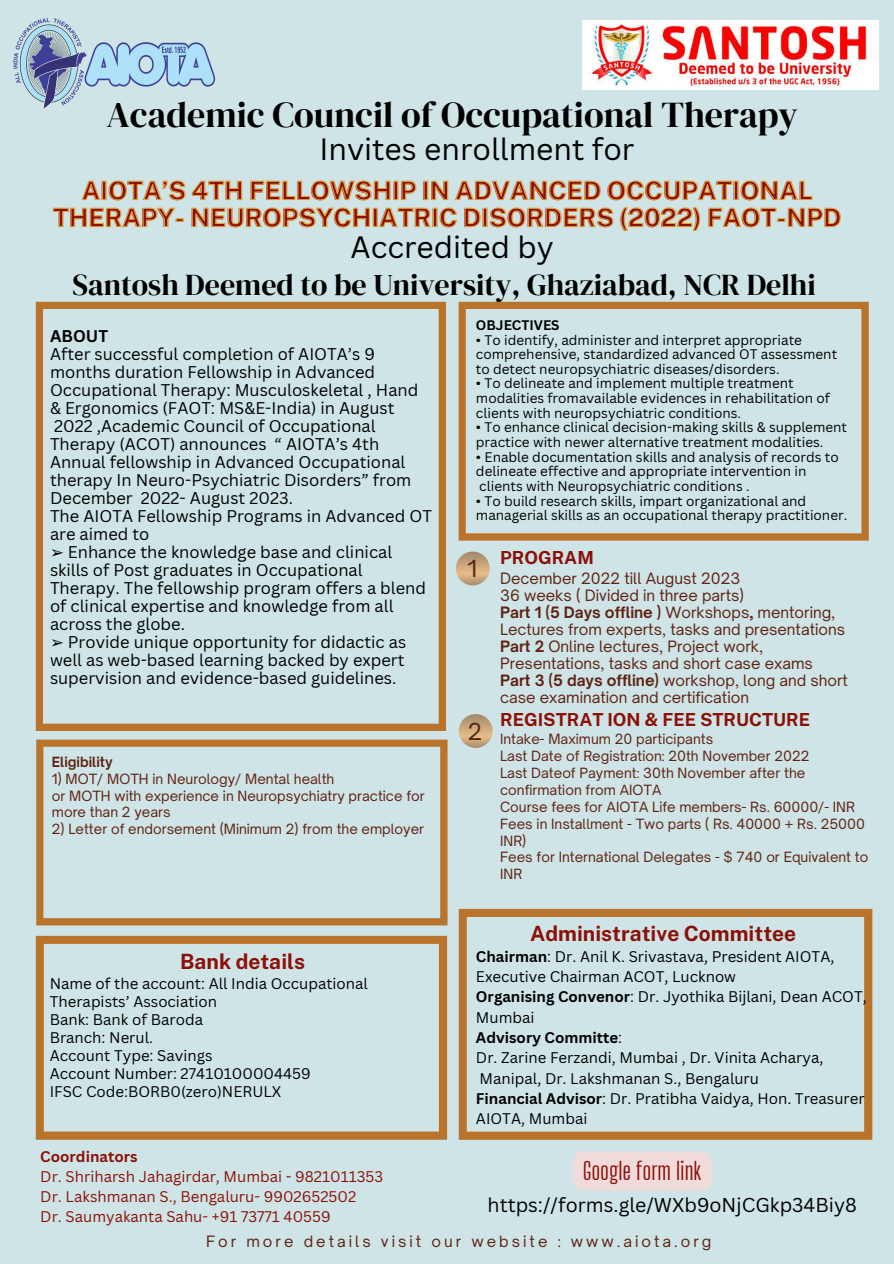
<style>
.page{position:relative;width:894px;height:1264px;background:#fff}
.page>*{position:absolute;margin:0;border:0;box-sizing:border-box;transform-origin:0 0}
.t1{font:36px "DM Serif Display";color:#000}
.t2{font:30px "DM Serif Display";color:#000}
.t3{font:30px "Canva Sans";color:#000}
.t4{font:700 25.5px/27px "Public Sans";color:#8b1008;text-align:center}
.t5{font:24px "Big Shoulders Display";color:#8b1008}
.t6{font:22.5px "Open Sauce One";color:#532815}
.t7{font:700 21px "Public Sans";color:#8b1008}
.t8{font:19.5px "Canva Sans";color:#000}
.t9{font:700 18px "Public Sans";color:#8b1008}
.t10{font:16.5px/18px "Canva Sans";color:#000}
.t11{font:700 16.5px "Canva Sans";color:#000}
.t12{font:15px/20.2px "Canva Sans";color:#000}
.t13{font:15px/17px "Open Sauce One";color:#602313}
.t14{font:15px/20.2px "Canva Sans";color:#8b1008}
.t15{font:15px "Open Sauce One";letter-spacing:.2em;color:#602313}
.t16{font:700 15px "Canva Sans";color:#8b1008}
.t17{font:13.5px/14.7px "Canva Sans";color:#000}
.t18{font:13.5px/17px "Open Sauce One";color:#602313}
.t19{font:700 13.5px "Open Sauce One";color:#602313}
.t20{font:700 13.5px "Canva Sans";color:#000}
.s1{font-family:"DejaVu Sans"}
.s2{font-weight:700}
</style>
<div class="page">
<div style="left:0;top:0;width:893px;height:1263px;background:#cee4e6"></div>
<svg style="left:36px;top:935px;width:411px;height:204px"></svg>
<svg style="left:458px;top:908px;width:414px;height:231px"></svg>
<svg style="left:455px;top:551px;width:34px;height:34px"></svg>
<svg style="left:458px;top:714px;width:34px;height:34px"></svg>
<img style="left:13px;top:18px;width:203px;height:92px">
<svg style="left:36px;top:739px;width:411px;height:186px"></svg>
<img style="left:582px;top:21px;width:295px;height:69px">
<svg style="left:82px;top:180px;width:730px;height:20px"></svg>
<svg style="left:53px;top:207px;width:787px;height:24px"></svg>
<svg style="left:36px;top:302px;width:410px;height:429px"></svg>
<svg style="left:458px;top:302px;width:410px;height:238px"></svg>
<div style="left:573px;top:1151px;width:138px;height:39px;background:#f1dbda;border-radius:10px"></div>
<h1 class="t1" style="left:106px;top:90px;width:692px">Academic Council of Occupational Therapy</h1>
<h2 class="t3" style="left:319px;top:128px;width:316px">Invites enrollment for</h2>
<h3 class="t4" style="left:53px;top:177px;width:789px">AIOTA’S 4TH FELLOWSHIP IN ADVANCED OCCUPATIONAL<br>THERAPY- NEUROPSYCHIATRIC DISORDERS (2022) FAOT-NPD</h3>
<h2 class="t3" style="left:350px;top:226px;width:205px">Accredited by</h2>
<h2 class="t2" style="left:72px;top:264px;width:744px">Santosh Deemed to be University, Ghaziabad, NCR Delhi</h2>
<p class="t11" style="left:50px;top:324px;width:60px">ABOUT</p>
<p class="t10" style="left:50px;top:344px;width:383px">After successful completion of AIOTA’s 9 months duration Fellowship in Advanced Occupational Therapy: Musculoskeletal , Hand &amp; Ergonomics (FAOT: MS&amp;E-India) in August 2022 ,Academic Council of Occupational Therapy (ACOT) announces “ AIOTA’s 4th Annual fellowship in Advanced Occupational therapy In Neuro-Psychiatric Disorders” from December 2022- August 2023.<br>The AIOTA Fellowship Programs in Advanced OT are aimed to</p>
<p class="t10" style="left:50px;top:542px;width:377px"><span class="s1">➢</span> Enhance the knowledge base and clinical skills of Post graduates in Occupational Therapy. The fellowship program offers a blend of clinical expertise and knowledge from all across the globe.</p>
<p class="t10" style="left:50px;top:632px;width:357px;text-align:justify"><span class="s1">➢</span> Provide unique opportunity for didactic as well as web-based learning backed by expert supervision and evidence-based guidelines.</p>
<p class="t19" style="left:52px;top:753px;width:62px">Eligibility</p>
<p class="t18" style="left:52px;top:770px;width:374px">1) MOT/ MOTH in Neurology/ Mental health<br>or MOTH with experience in Neuropsychiatry practice for more than 2 years</p>
<p class="t18" style="left:52px;top:820px;width:373px">2) Letter of endorsement (Minimum 2) from the employer</p>
<p class="t7" style="left:180px;top:948px;width:126px">Bank details</p>
<p class="t12" style="left:50px;top:974px;width:320px;line-height:18px">Name of the account: All India Occupational<br>Therapists’ Association<br>Bank: Bank of Baroda<br>Branch: Nerul.<br>Account Type: Savings<br>Account Number: 27410100004459<br>IFSC Code:BORB0(zero)NERULX</p>
<p class="t16" style="left:40px;top:1145px;width:99px">Coordinators</p>
<p class="t14" style="left:40px;top:1165px;width:344px">Dr. Shriharsh Jahagirdar, Mumbai - 9821011353<br>Dr. Lakshmanan S., Bengaluru- 9902652502<br>Dr. Saumyakanta Sahu- +91 73771 40559</p>
<p class="t20" style="left:476px;top:315px;width:85px">OBJECTIVES</p>
<p class="t17" style="left:476px;top:332px;width:362px">• To identify, administer and interpret appropriate comprehensive, standardized advanced OT assessment to detect neuropsychiatric diseases/disorders.</p>
<p class="t17" style="left:476px;top:376px;width:355px">• To delineate and implement multiple treatment modalities fromavailable evidences in rehabilitation of clients with neuropsychiatric conditions.</p>
<p class="t17" style="left:476px;top:420px;width:372px">• To enhance clinical decision-making skills &amp; supplement practice with newer alternative treatment modalities.</p>
<p class="t17" style="left:476px;top:449px;width:364px">• Enable documentation skills and analysis of records to delineate effective and appropriate intervention in clients with Neuropsychiatric conditions .</p>
<p class="t17" style="left:476px;top:493px;width:373px">• To build research skills, impart organizational and managerial skills as an occupational therapy practitioner.</p>
<h3 class="t6" style="left:467px;top:554px;width:11px">1</h3>
<h3 class="t6" style="left:468px;top:717px;width:16px">2</h3>
<p class="t9" style="left:500px;top:547px;width:95px">PROGRAM</p>
<p class="t13" style="left:500px;top:570px;width:349px">December 2022 till August 2023<br>36 weeks ( Divided in three parts)<br><span class="s2">Part 1 (5 Days offline )</span> Workshops<span class="s2">,</span> mentoring, Lectures from experts, tasks and presentations <span class="s2">Part 2</span> Online lectures, Project work, Presentations, tasks and short case exams<br><span class="s2">Part 3 (5 days offline)</span> workshop, long and short case examination and certification</p>
<p class="t18" style="left:500px;top:730px;width:370px">Intake- Maximum 20 participants<br>Last Date of Registration: 20th November 2022<br>Last Dateof Payment: 30th November after the confirmation from AIOTA<br>Course fees for AIOTA Life members- Rs. 60000/- INR Fees in Installment - Two parts ( Rs. 40000 + Rs. 25000<br>INR)<br>Fees for International Delegates - $ 740 or Equivalent to INR</p>
<p class="t9" style="left:500px;top:708px;width:311px">REGISTRAT ION &amp; FEE STRUCTURE</p>
<p class="t7" style="left:530px;top:920px;width:267px">Administrative Committee</p>
<p class="t12" style="left:476px;top:946px;width:392px"><span class="s2">Chairman</span>: Dr. Anil K. Srivastava, President AIOTA, Executive Chairman ACOT, Lucknow<br><span class="s2">Organising Convenor</span>: Dr. Jyothika Bijlani, Dean ACOT, Mumbai<br><span class="s2">Advisory Committe</span>:<br>Dr. Zarine Ferzandi, Mumbai , Dr. Vinita Acharya, Manipal, Dr. Lakshmanan S., Bengaluru<br><span class="s2">Financial Advisor</span>: Dr. Pratibha Vaidya, Hon. Treasurer AIOTA, Mumbai</p>
<h3 class="t5" style="left:582px;top:1156px;width:120px">Google form link</h3>
<p class="t8" style="left:487px;top:1191px;width:371px">https://forms.gle/WXb9oNjCGkp34Biy8</p>
<p class="t15" style="left:206px;top:1231px;width:506px">For more details visit our website : www.aiota.org</p>
</div>
